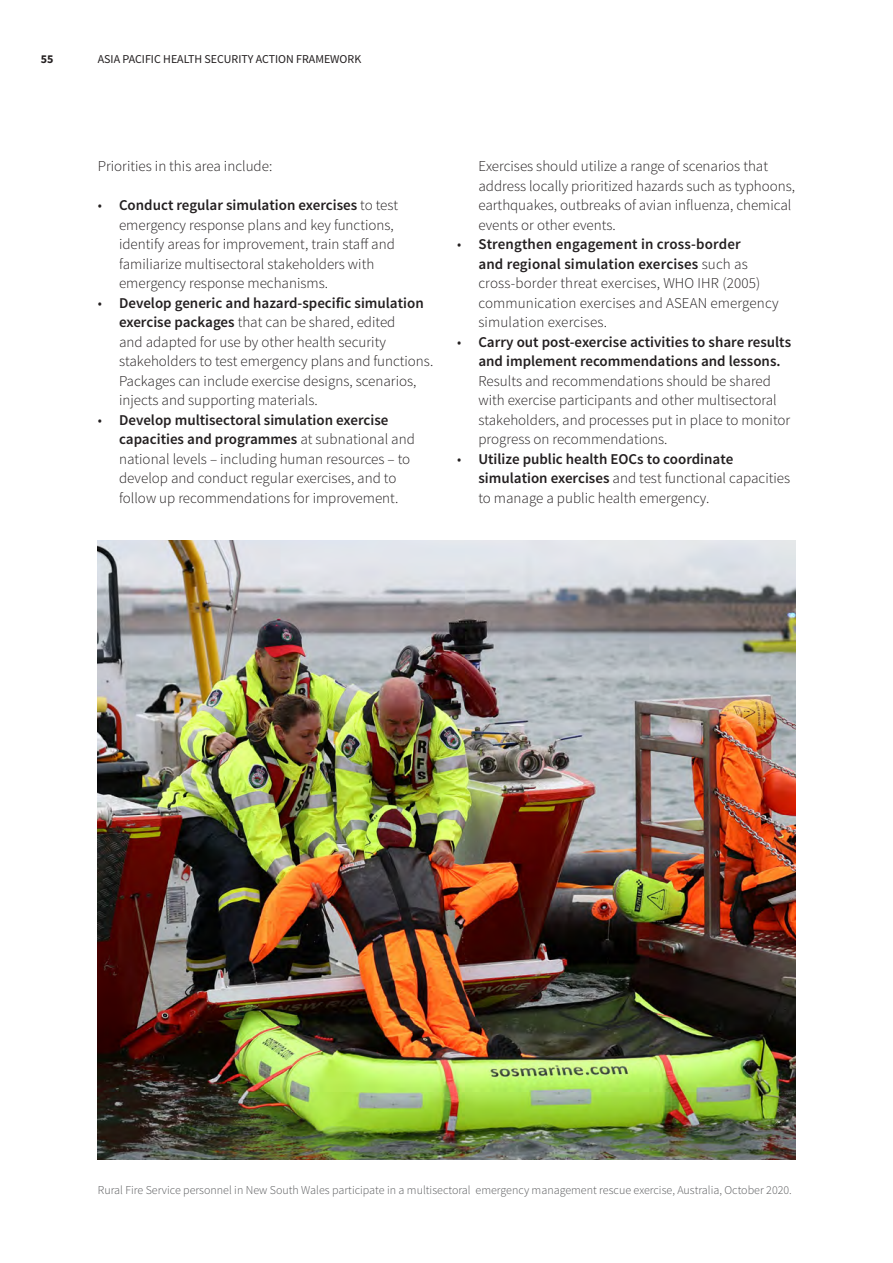
<style>
.page{position:relative;width:893px;height:1263px;background:#fff}
.page>*{position:absolute;margin:0;border:0;box-sizing:border-box;transform-origin:0 0}
.Text{font:300 15px/19.5px "Source Sans Pro";color:#231f20}
.Photo_caption{font:300 12px "Source Sans Pro";color:#57585a}
.t1{font:12px "Source Sans Pro";color:#231f20}
.t2{font:700 12px "Source Sans Pro";color:#231f20}
.s1{font-weight:600}
</style>
<div class="page">
<img style="left:98px;top:540px;width:697px;height:620px">
<p class="t2" style="left:41px;top:51px;width:14px">55</p>
<p class="t1" style="left:98px;top:52px;width:265px">ASIA PACIFIC HEALTH SECURITY ACTION FRAMEWORK</p>
<p class="Text" style="left:98px;top:156px;width:176px">Priorities in this area include:</p>
<p class="Text" style="left:119px;top:195px;width:281px;text-indent:-21px">• <span class="s1">Conduct regular simulation exercises</span> to test emergency response plans and key functions, identify areas for improvement, train staff and familiarize multisectoral stakeholders with emergency response mechanisms.</p>
<p class="Text" style="left:119px;top:293px;width:316px;text-indent:-21px">• <span class="s1">Develop generic and hazard-specific simulation exercise packages</span> that can be shared, edited<br>and adapted for use by other health security stakeholders to test emergency plans and functions.<br>Packages can include exercise designs, scenarios, injects and supporting materials.</p>
<p class="Text" style="left:119px;top:410px;width:297px;text-indent:-21px">• <span class="s1">Develop multisectoral simulation exercise capacities and programmes</span> at subnational and national levels – including human resources – to develop and conduct regular exercises, and to follow up recommendations for improvement.</p>
<p class="Text" style="left:478px;top:156px;width:318px">Exercises should utilize a range of scenarios that address locally prioritized hazards such as typhoons, earthquakes, outbreaks of avian influenza, chemical events or other events.</p>
<p class="Text" style="left:478px;top:234px;width:302px;text-indent:-21px">• <span class="s1">Strengthen engagement in cross-border<br>and regional simulation exercises</span> such as cross-border threat exercises, WHO IHR (2005) communication exercises and ASEAN emergency simulation exercises.</p>
<p class="Text" style="left:478px;top:332px;width:314px;text-indent:-21px">• <span class="s1">Carry out post-exercise activities to share results and implement recommendations and lessons.<br></span>Results and recommendations should be shared with exercise participants and other multisectoral stakeholders, and processes put in place to monitor progress on recommendations.</p>
<p class="Text" style="left:478px;top:449px;width:313px;text-indent:-21px">• <span class="s1">Utilize public health EOCs to coordinate simulation exercises</span> and test functional capacities to manage a public health emergency.</p>
<p class="Photo_caption" style="left:98px;top:1183px;width:696px">Rural Fire Service personnel in New South Wales participate in a multisectoral emergency management rescue exercise, Australia, October 2020.</p>
</div>
